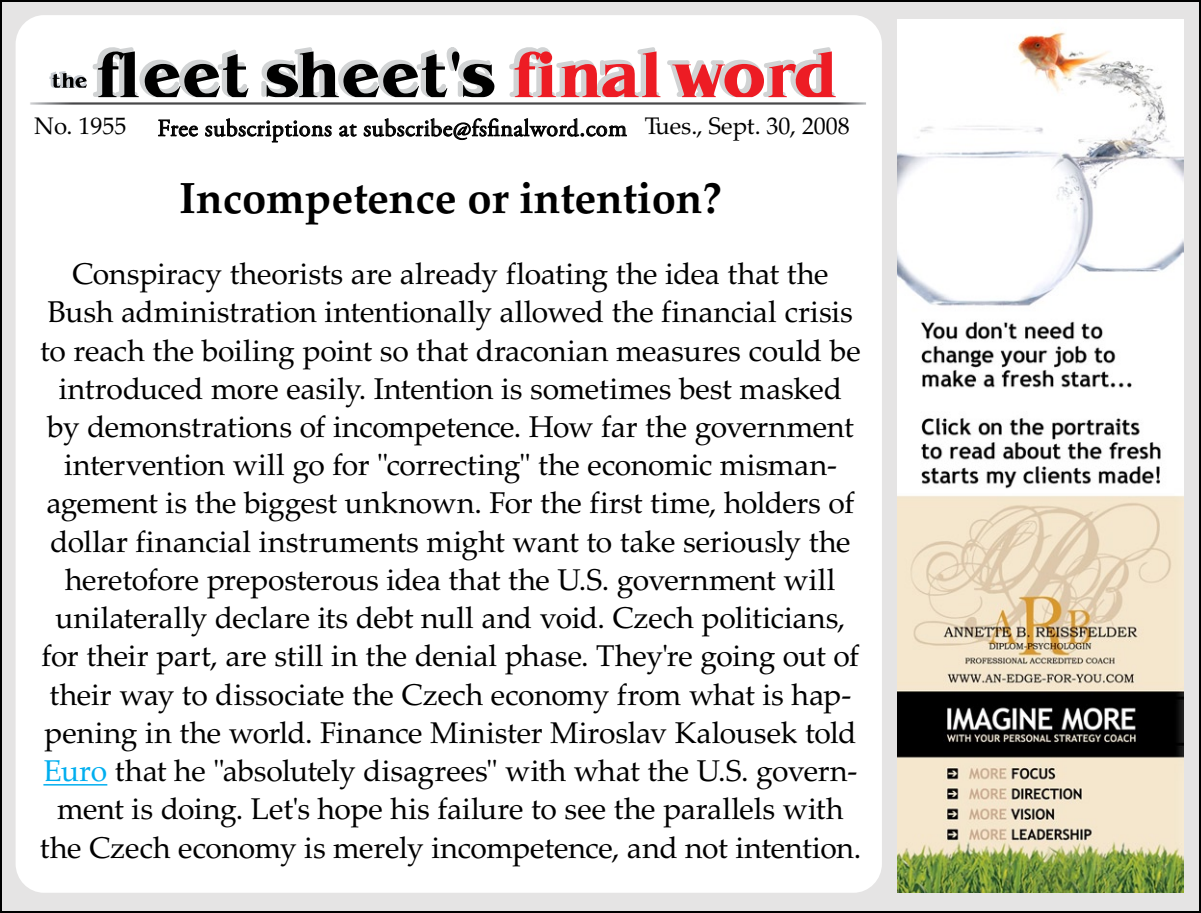
<style>
.page{position:relative;width:1201px;height:913px;background:#fff}
.page>*{position:absolute;margin:0;border:0;box-sizing:border-box;transform-origin:0 0}
.t1{font:700 43.6px "Palatino LTCE";color:#000}
.t2{font:30px/38.2px "Palatino LTCE";letter-spacing:-.01em;color:#000;text-align:center}
.t3{font:24px "Adobe Garamond Pro";letter-spacing:.02em;color:#000}
.t4{font:24px "Palatino LTCE";letter-spacing:-.005em;color:#000}
.s1{color:#00aeef}
</style>
<div class="page">
<div style="left:1px;top:1px;width:1198px;height:910px;background:#e5e4e4"></div>
<div style="left:16px;top:15px;width:865px;height:877px;background:#fff;border-radius:29px"></div>
<svg style="left:158px;top:119px;width:40px;height:17px"></svg>
<svg style="left:205px;top:118px;width:126px;height:24px"></svg>
<svg style="left:339px;top:124px;width:17px;height:13px"></svg>
<svg style="left:363px;top:118px;width:263px;height:22px"></svg>
<img style="left:30px;top:102px;width:836px;height:3px">
<svg style="left:49px;top:47px;width:446px;height:50px"></svg>
<svg style="left:509px;top:47px;width:326px;height:50px"></svg>
<img style="left:897px;top:20px;width:285px;height:872px">
<hr style="left:43px;top:783px;width:64px;height:2px;background:#00aeef">
<p class="t4" style="left:34px;top:112px;width:94px">No. 1955</p>
<p class="t4" style="left:644px;top:112px;width:206px">Tues., Sept. 30, 2008</p>
<p class="t3" style="left:157px;top:114px;width:471px">Free subscriptions at subscribe@fsfinalword.com</p>
<h1 class="t1" style="left:179px;top:173px;width:544px">Incompetence or intention?</h1>
<p class="t2" style="left:40px;top:255px;width:822px">Conspiracy theorists are already floating the idea that the Bush administration intentionally allowed the financial crisis to reach the boiling point so that draconian measures could be introduced more easily. Intention is sometimes best masked by demonstrations of incompetence. How far the government intervention will go for "correcting" the economic misman&shy;agement is the biggest unknown. For the first time, holders of dollar financial instruments might want to take seriously the heretofore preposterous idea that the U.S. government will unilaterally declare its debt null and void. Czech politicians, for their part, are still in the denial phase. They're going out of their way to dissociate the Czech economy from what is hap&shy;pening in the world. Finance Minister Miroslav Kalousek told <span class="s1">Euro</span> that he "absolutely disagrees" with what the U.S. govern&shy;ment is doing. Let's hope his failure to see the parallels with the Czech economy is merely incompetence, and not intention.</p>
</div>
